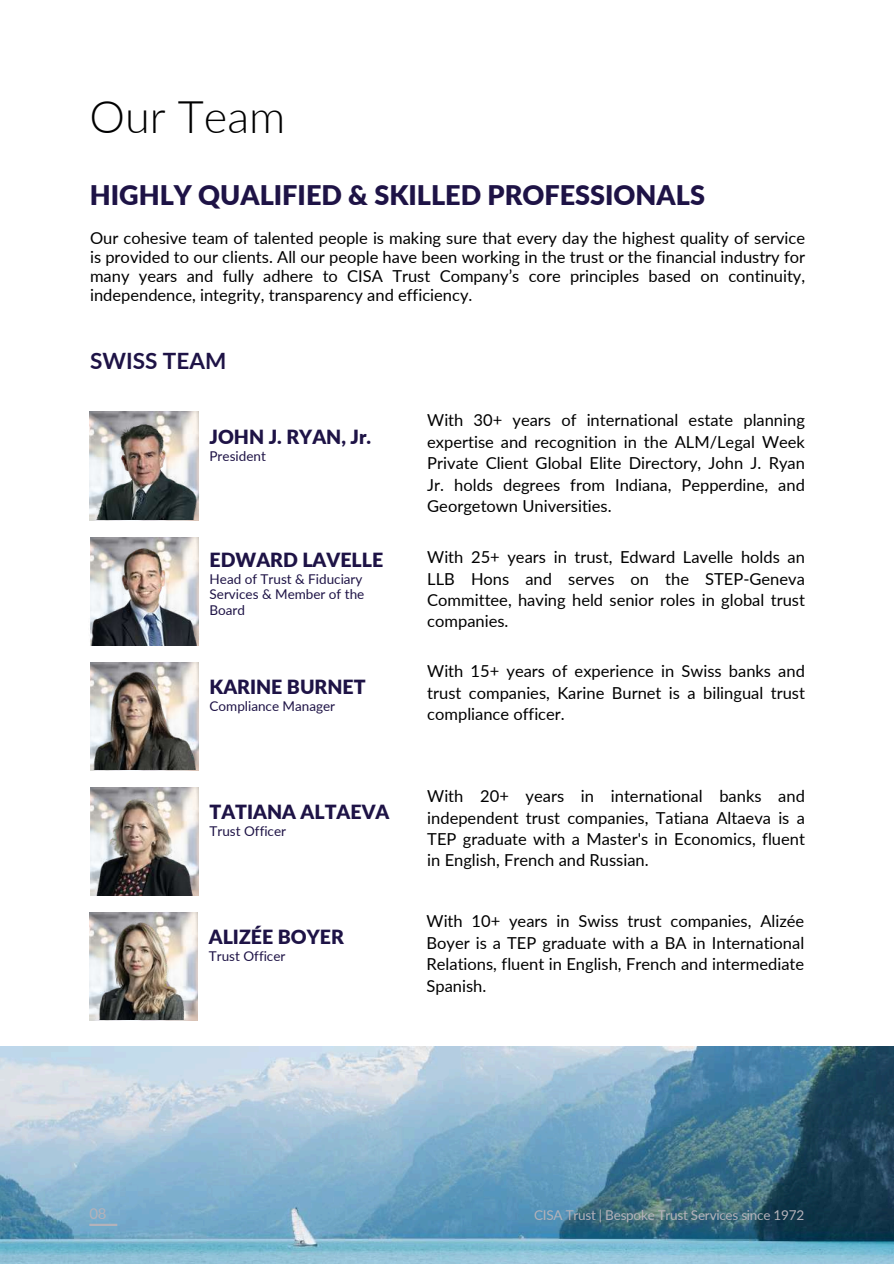
<style>
.page{position:relative;width:894px;height:1264px;background:#fff}
.page>*{position:absolute;margin:0;border:0;box-sizing:border-box;transform-origin:0 0}
.t1{font:300 45px "Lato";color:#000001}
.t2{font:900 27px "Lato";color:#1e1346}
.t3{font:700 22.5px "Lato";color:#1e1346}
.t4{font:900 19.5px "Lato";color:#1e1346}
.t5{font:16.5px/21.3px "Lato";color:#000001;text-align:justify}
.t6{font:16.5px/19.2px "Lato";color:#000;text-align:justify}
.t7{font:15px "Lato";color:#b4b2ba}
.t8{font:13.5px/15.8px "Lato";color:#1e1346}
.t9{font:13.5px "Lato";letter-spacing:-.02em;color:#b4b2ba}
</style>
<div class="page">
<img style="left:90px;top:662px;width:108px;height:108px">
<img style="left:0;top:1046px;width:893px;height:217px">
<hr style="left:89px;top:1223px;width:28px;height:2px;background:#b4b2ba">
<img style="left:89px;top:912px;width:108px;height:108px">
<img style="left:90px;top:411px;width:109px;height:108px">
<img style="left:89px;top:519px;width:110px;height:126px">
<img style="left:89px;top:644px;width:107px;height:125px">
<img style="left:90px;top:770px;width:109px;height:125px">
<img style="left:89px;top:912px;width:105px;height:107px">
<h1 class="t1" style="left:89px;top:89px;width:197px">Our Team</h1>
<h2 class="t2" style="left:90px;top:178px;width:616px">HIGHLY QUALIFIED &amp; SKILLED PROFESSIONALS</h2>
<p class="t6" style="left:90px;top:228px;width:716px">Our cohesive team of talented people is making sure that every day the highest quality of service is provided to our clients. All our people have been working in the trust or the financial industry for many years and fully adhere to CISA Trust Company’s core principles based on continuity, independence, integrity, transparency and efficiency.</p>
<h3 class="t3" style="left:90px;top:346px;width:138px">SWISS TEAM</h3>
<p class="t4" style="left:209px;top:425px;width:163px">JOHN J. RYAN, Jr.</p>
<p class="t8" style="left:209px;top:448px;width:58px">President</p>
<p class="t4" style="left:209px;top:547px;width:175px">EDWARD LAVELLE</p>
<p class="t8" style="left:209px;top:570px;width:156px">Head of Trust &amp; Fiduciary<br>Services &amp; Member of the<br>Board</p>
<p class="t4" style="left:209px;top:674px;width:157px">KARINE BURNET</p>
<p class="t8" style="left:209px;top:697px;width:127px">Compliance Manager</p>
<p class="t4" style="left:209px;top:799px;width:181px">TATIANA ALTAEVA</p>
<p class="t8" style="left:209px;top:822px;width:78px">Trust Officer</p>
<p class="t4" style="left:209px;top:924px;width:136px">ALIZÉE BOYER</p>
<p class="t8" style="left:209px;top:947px;width:78px">Trust Officer</p>
<p class="t5" style="left:427px;top:409px;width:379px">With 30+ years of international estate planning expertise and recognition in the ALM/Legal Week Private Client Global Elite Directory, John J. Ryan Jr. holds degrees from Indiana, Pepperdine, and Georgetown Universities.</p>
<p class="t5" style="left:427px;top:546px;width:379px">With 25+ years in trust, Edward Lavelle holds an LLB Hons and serves on the STEP-Geneva Committee, having held senior roles in global trust companies.</p>
<p class="t5" style="left:427px;top:660px;width:379px">With 15+ years of experience in Swiss banks and trust companies, Karine Burnet is a bilingual trust compliance officer.</p>
<p class="t5" style="left:427px;top:785px;width:379px">With 20+ years in international banks and independent trust companies, Tatiana Altaeva is a TEP graduate with a Master's in Economics, fluent in English, French and Russian.</p>
<p class="t5" style="left:426px;top:910px;width:379px">With 10+ years in Swiss trust companies, Alizée Boyer is a TEP graduate with a BA in International Relations, fluent in English, French and intermediate Spanish.</p>
<p class="t7" style="left:89px;top:1203px;width:19px">08</p>
<p class="t9" style="left:534px;top:1206px;width:271px">CISA Trust | Bespoke Trust Services since 1972</p>
</div>
